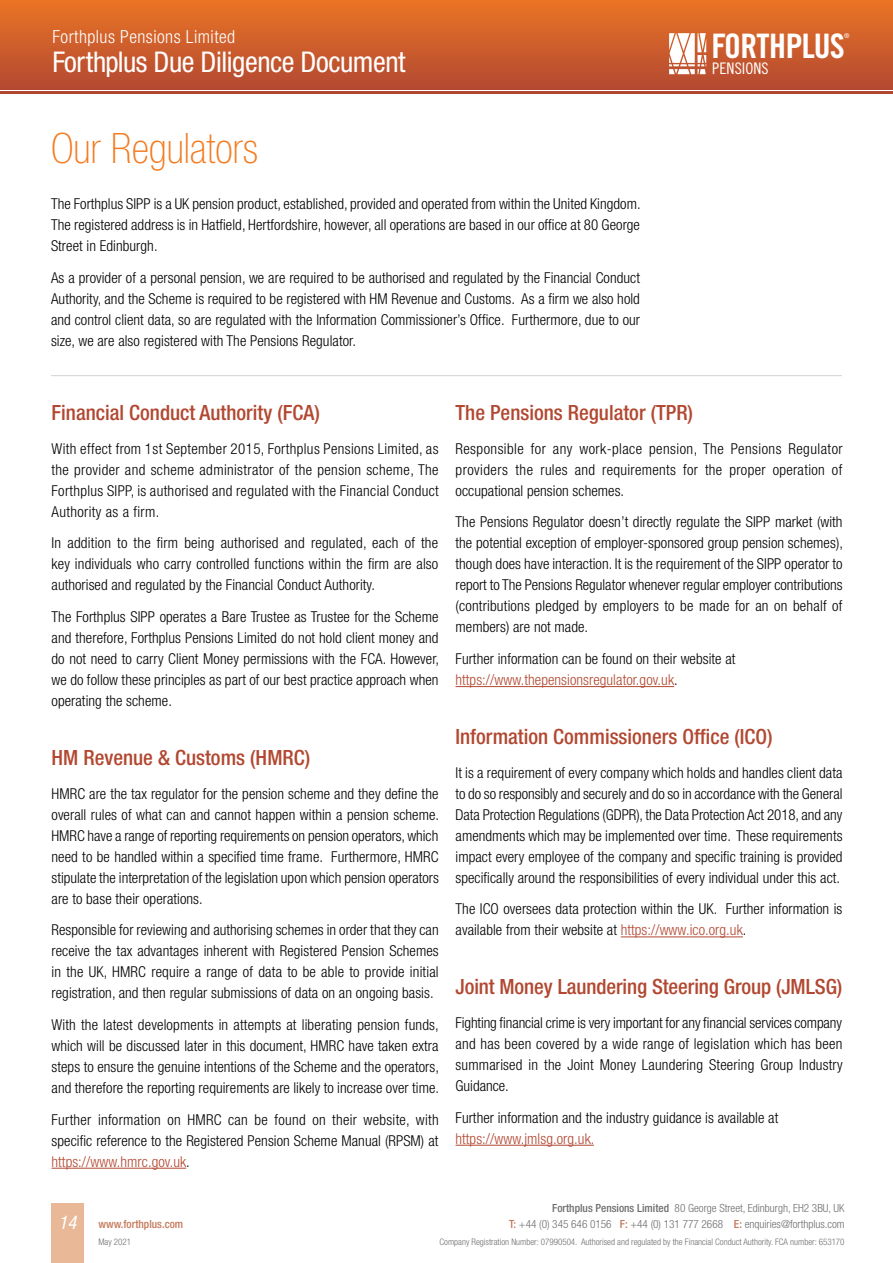
<style>
.page{position:relative;width:893px;height:1263px;background:#fff}
.page>*{position:absolute;margin:0;border:0;box-sizing:border-box;transform-origin:0 0}
.t1{font:100 condensed 42px "Helvetica Neue LT Pro";color:#f47b20}
.t2{font:33.75px "Trade Gothic Bold Cond Twenty";letter-spacing:-.025em;color:#fff}
.t3{font:condensed 28.65px "Helvetica Neue LT Pro";letter-spacing:-.015em;color:#fff}
.t4{font:500 condensed 21px "Helvetica Neue LT Pro";color:#b24831}
.t5{font:italic condensed 18.75px "Helvetica Neue LT Pro";color:#fff}
.t6{font:300 condensed 18px "Helvetica Neue LT Pro";letter-spacing:.025em;color:#fff}
.t7{font:15.9px "Trade Gothic Cond Eighteen";letter-spacing:.005em;color:#fff}
.t8{font:300 condensed 15px/21px "Helvetica Neue LT Pro";letter-spacing:.005em;color:#000;text-align:justify}
.t9{font:300 condensed 15px "Helvetica Neue LT Pro";letter-spacing:.005em;color:#b24831}
.t10{font:300 condensed 11.25px/16.5px "Helvetica Neue LT Pro";color:#6d6e71;text-align:right}
.t11{font:500 condensed 11.25px "Helvetica Neue LT Pro";color:#c5795b}
.t12{font:300 condensed 9px "Helvetica Neue LT Pro";color:#6d6e71}
.t13{font:6.6px "Trade Gothic Cond Eighteen";color:#fff}
.s1{color:#b24831}
.s2{font-weight:500}
.s3{font-weight:500;color:#c5795b}
</style>
<div class="page">
<div style="left:0;top:0;width:893px;height:89px;background:linear-gradient(to bottom,#ea7525,#b34932)"></div>
<hr style="left:0;top:91px;width:893px;height:3px;background:#b24831">
<svg style="left:669px;top:33px;width:37px;height:41px"></svg>
<div style="left:51px;top:1203px;width:33px;height:60px;background:#e9b897"></div>
<hr style="left:52px;top:1168px;width:134px;height:1px;background:#b24831">
<hr style="left:455px;top:686px;width:219px;height:1px;background:#b24831">
<hr style="left:621px;top:936px;width:122px;height:1px;background:#b24831">
<hr style="left:455px;top:1145px;width:139px;height:1px;background:#b24831">
<hr style="left:51px;top:375px;width:791px;height:1px;background:#d1d3d4">
<p class="t6" style="left:53px;top:27px;width:184px">Forthplus Pensions Limited</p>
<h3 class="t3" style="left:53px;top:45px;width:355px">Forthplus Due Diligence Document</h3>
<h1 class="t1" style="left:51px;top:125px;width:208px">Our Regulators</h1>
<p class="t8" style="left:51px;top:193px;width:591px">The Forthplus SIPP is a UK pension product, established, provided and operated from within the United Kingdom.<br>The registered address is in Hatfield, Hertfordshire, however, all operations are based in our office at 80 George Street in Edinburgh.</p>
<p class="t8" style="left:51px;top:267px;width:590px">As a provider of a personal pension, we are required to be authorised and regulated by the Financial Conduct Authority, and the Scheme is required to be registered with HM Revenue and Customs. As a firm we also hold and control client data, so are regulated with the Information Commissioner’s Office. Furthermore, due to our size, we are also registered with The Pensions Regulator.</p>
<p class="t13" style="left:844px;top:31px;width:7px">®</p>
<h2 class="t2" style="left:711px;top:25px;width:135px">FORTHPLUS</h2>
<p class="t7" style="left:712px;top:59px;width:58px">PENSIONS</p>
<h3 class="t4" style="left:52px;top:400px;width:270px">Financial Conduct Authority (FCA)</h3>
<p class="t8" style="left:52px;top:438px;width:389px">With effect from 1st September 2015, Forthplus Pensions Limited, as the provider and scheme administrator of the pension scheme, The Forthplus SIPP, is authorised and regulated with the Financial Conduct Authority as a firm.</p>
<p class="t8" style="left:52px;top:532px;width:388px">In addition to the firm being authorised and regulated, each of the key individuals who carry controlled functions within the firm are also authorised and regulated by the Financial Conduct Authority.</p>
<p class="t8" style="left:52px;top:606px;width:389px">The Forthplus SIPP operates a Bare Trustee as Trustee for the Scheme and therefore, Forthplus Pensions Limited do not hold client money and do not need to carry Client Money permissions with the FCA. However, we do follow these principles as part of our best practice approach when operating the scheme.</p>
<h3 class="t4" style="left:52px;top:745px;width:260px">HM Revenue &amp; Customs (HMRC)</h3>
<p class="t8" style="left:52px;top:783px;width:389px">HMRC are the tax regulator for the pension scheme and they define the overall rules of what can and cannot happen within a pension scheme.<br>HMRC have a range of reporting requirements on pension operators, which need to be handled within a specified time frame. Furthermore, HMRC stipulate the interpretation of the legislation upon which pension operators are to base their operations.</p>
<p class="t8" style="left:52px;top:919px;width:389px">Responsible for reviewing and authorising schemes in order that they can receive the tax advantages inherent with Registered Pension Schemes in the UK, HMRC require a range of data to be able to provide initial registration, and then regular submissions of data on an ongoing basis.</p>
<p class="t8" style="left:52px;top:1014px;width:389px">With the latest developments in attempts at liberating pension funds, which will be discussed later in this document, HMRC have taken extra steps to ensure the genuine intentions of the Scheme and the operators, and therefore the reporting requirements are likely to increase over time.</p>
<p class="t8" style="left:52px;top:1109px;width:389px">Further information on HMRC can be found on their website, with specific reference to the Registered Pension Scheme Manual (RPSM) at <span class="s1">https://www.hmrc.gov.uk</span>.</p>
<h3 class="t4" style="left:455px;top:400px;width:239px">The Pensions Regulator (TPR)</h3>
<p class="t8" style="left:455px;top:438px;width:389px">Responsible for any work-place pension, The Pensions Regulator providers the rules and requirements for the proper operation of occupational pension schemes.</p>
<p class="t8" style="left:455px;top:511px;width:389px">The Pensions Regulator doesn’t directly regulate the SIPP market (with the potential exception of employer-sponsored group pension schemes), though does have interaction. It is the requirement of the SIPP operator to report to The Pensions Regulator whenever regular employer contributions (contributions pledged by employers to be made for an on behalf of members) are not made.</p>
<p class="t8" style="left:455px;top:648px;width:281px">Further information can be found on their website at <span class="s1">https://www.thepensionsregulator.gov.uk</span>.</p>
<h3 class="t4" style="left:455px;top:724px;width:319px">Information Commissioners Office (ICO)</h3>
<p class="t8" style="left:455px;top:762px;width:388px">It is a requirement of every company which holds and handles client data to do so responsibly and securely and do so in accordance with the General Data Protection Regulations (GDPR), the Data Protection Act 2018, and any amendments which may be implemented over time. These requirements impact every employee of the company and specific training is provided specifically around the responsibilities of every individual under this act.</p>
<p class="t8" style="left:455px;top:898px;width:388px">The ICO oversees data protection within the UK. Further information is available from their website at <span class="s1">https://www.ico.org.uk</span>.</p>
<h3 class="t4" style="left:455px;top:974px;width:388px">Joint Money Laundering Steering Group (JMLSG)</h3>
<p class="t8" style="left:455px;top:1012px;width:389px">Fighting financial crime is very important for any financial services company and has been covered by a wide range of legislation which has been summarised in the Joint Money Laundering Steering Group Industry Guidance.</p>
<p class="t8" style="left:455px;top:1107px;width:324px">Further information and the industry guidance is available at</p>
<p class="t9" style="left:455px;top:1130px;width:140px">https://www.jmlsg.org.uk.</p>
<p class="t5" style="left:59px;top:1211px;width:19px">14</p>
<p class="t11" style="left:98px;top:1218px;width:86px">www.forthplus.com</p>
<p class="t12" style="left:98px;top:1237px;width:34px">May 2021</p>
<p class="t10" style="left:509px;top:1199px;width:337px"><span class="s2">Forthplus Pensions Limited</span> 80 George Street, Edinburgh, EH2 3BU, UK<br><span class="s3">T:</span> +44 (0) 345 646 0156 <span class="s3">F:</span> +44 (0) 131 777 2668 <span class="s3">E:</span> enquiries@forthplus.com</p>
<p class="t12" style="left:439px;top:1237px;width:407px">Company Registration Number: 07990504. Authorised and regulated by the Financial Conduct Authority. FCA number: 653170</p>
</div>
